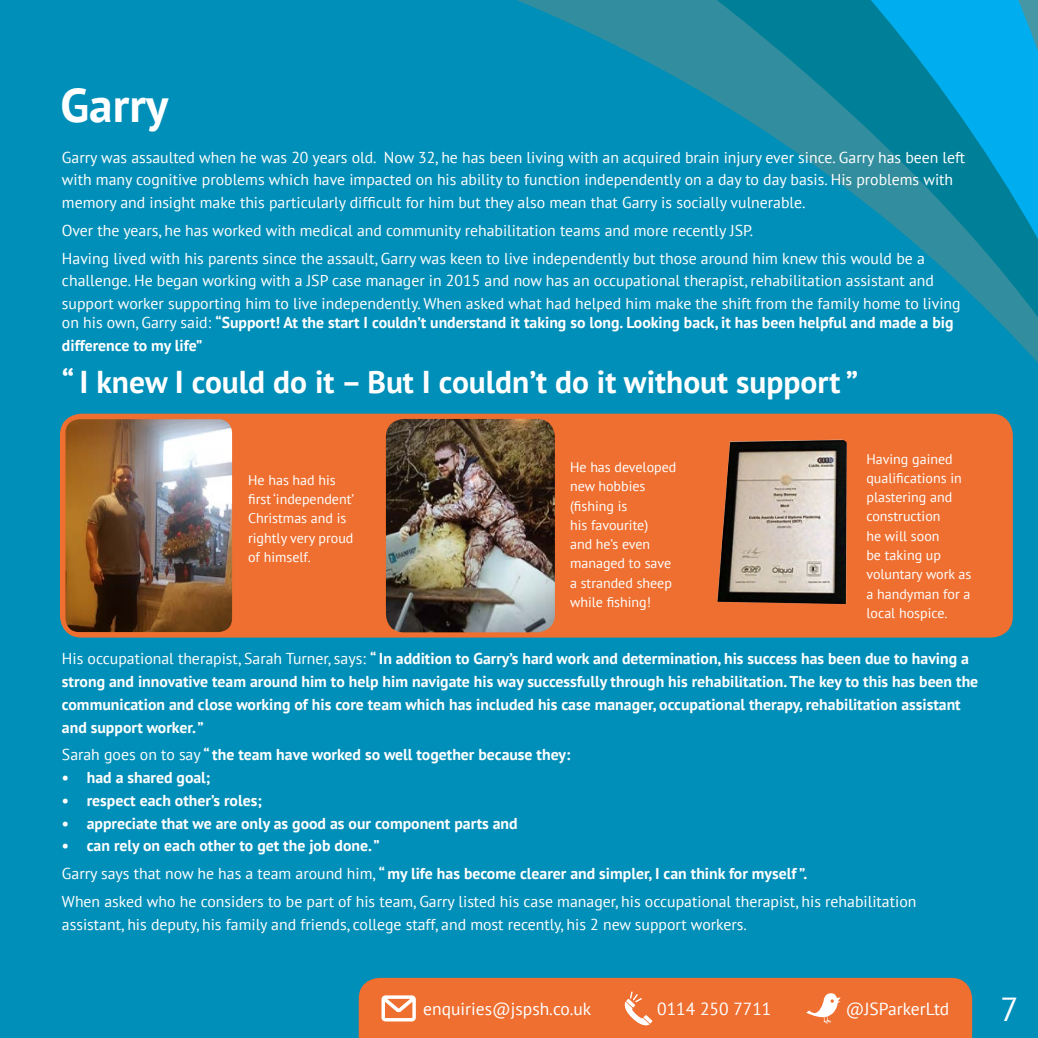
<style>
.page{position:relative;width:1038px;height:1038px;background:#fff}
.page>*{position:absolute;margin:0;border:0;box-sizing:border-box;transform-origin:0 0}
.t1{font:700 47.25px "PT Sans";color:#fff}
.t2{font:33.25px "PT Sans";color:#fff}
.t3{font:700 31.5px "PT Sans";color:#fff}
.t4{font:17.5px "PT Sans";color:#fff}
.t5{font:15.75px/22.8px "PT Sans";color:#fff}
.t6{font:700 15.75px/22.8px "PT Sans";color:#fff}
.t7{font:14px/19.2px "PT Sans";color:#fff}
.s1{font-weight:400}
</style>
<div class="page">
<div style="left:0;top:0;width:1037px;height:1037px;background:#008fb8"></div>
<div style="left:358px;top:977px;width:613px;height:60px;background:#ee6f30"></div>
<svg style="left:593px;top:0;width:444px;height:496px"></svg>
<div style="left:62px;top:415px;width:948px;height:220px;background:#ee6f30;border-radius:20px"></div>
<div style="left:60px;top:413px;width:952px;height:224px;border:4px solid #ee6f30;border-radius:20px"></div>
<img style="left:64px;top:417px;width:170px;height:216px">
<div style="left:62px;top:415px;width:173px;height:220px;border:4px solid #ee6f30;border-radius:15px"></div>
<img style="left:384px;top:417px;width:171px;height:217px">
<div style="left:382px;top:415px;width:176px;height:220px;border:4px solid #ee6f30;border-radius:20px"></div>
<img style="left:717px;top:439px;width:130px;height:166px">
<div style="left:709px;top:435px;width:144px;height:180px;border:3px solid #ee6f30;border-radius:16px"></div>
<p class="t1" style="left:60px;top:74px;width:109px">Garry</p>
<p class="t5" style="left:62px;top:145px;width:904px">Garry was assaulted when he was 20 years old. Now 32, he has been living with an acquired brain injury ever since. Garry has been left with many cognitive problems which have impacted on his ability to function independently on a day to day basis. His problems with memory and insight make this particularly difficult for him but they also mean that Garry is socially vulnerable.</p>
<p class="t5" style="left:62px;top:218px;width:692px">Over the years, he has worked with medical and community rehabilitation teams and more recently JSP.</p>
<p class="t5" style="left:62px;top:246px;width:900px">Having lived with his parents since the assault, Garry was keen to live independently but those around him knew this would be a challenge. He began working with a JSP case manager in 2015 and now has an occupational therapist, rehabilitation assistant and support worker supporting him to live independently. When asked what had helped him make the shift from the family home to living</p>
<p class="t6" style="left:62px;top:311px;width:892px"><span class="s1">on his own, Garry said:</span> “Support! At the start I couldn’t understand it taking so long. Looking back, it has been helpful and made a big difference to my life”</p>
<p class="t3" style="left:62px;top:361px;width:797px">“ I knew I could do it – But I couldn’t do it without support ”</p>
<p class="t7" style="left:248px;top:469px;width:107px">He has had his first ‘independent’<br>Christmas and is rightly very proud of himself.</p>
<p class="t7" style="left:570px;top:457px;width:108px">He has developed new hobbies (fishing is<br>his favourite)<br>and he’s even managed to save a stranded sheep while fishing!</p>
<p class="t7" style="left:866px;top:448px;width:106px">Having gained qualifications in plastering and construction<br>he will soon<br>be taking up voluntary work as a handyman for a local hospice.</p>
<p class="t6" style="left:62px;top:647px;width:917px"><span class="s1">His occupational therapist, Sarah Turner, says:</span> “ In addition to Garry’s hard work and determination, his success has been due to having a strong and innovative team around him to help him navigate his way successfully through his rehabilitation. The key to this has been the communication and close working of his core team which has included his case manager, occupational therapy, rehabilitation assistant and support worker. ”</p>
<p class="t6" style="left:62px;top:743px;width:509px"><span class="s1">Sarah goes on to say</span> “ the team have worked so well together because they:</p>
<p class="t6" style="left:62px;top:765px;width:150px">• had a shared goal;</p>
<p class="t6" style="left:62px;top:788px;width:201px">• respect each other’s roles;</p>
<p class="t6" style="left:62px;top:811px;width:457px">• appreciate that we are only as good as our component parts and</p>
<p class="t6" style="left:62px;top:834px;width:319px">• can rely on each other to get the job done. ”</p>
<p class="t6" style="left:62px;top:861px;width:746px"><span class="s1">Garry says that now he has a team around him,</span> “ my life has become clearer and simpler, I can think for myself ”.</p>
<p class="t5" style="left:62px;top:889px;width:855px">When asked who he considers to be part of his team, Garry listed his case manager, his occupational therapist, his rehabilitation assistant, his deputy, his family and friends, college staff, and most recently, his 2 new support workers.</p>
<p class="t4" style="left:423px;top:997px;width:169px">enquiries@jspsh.co.uk</p>
<p class="t4" style="left:657px;top:997px;width:116px">0114 250 7711</p>
<p class="t4" style="left:845px;top:997px;width:105px">@JSParkerLtd</p>
<p class="t2" style="left:1000px;top:987px;width:20px">7</p>
</div>
